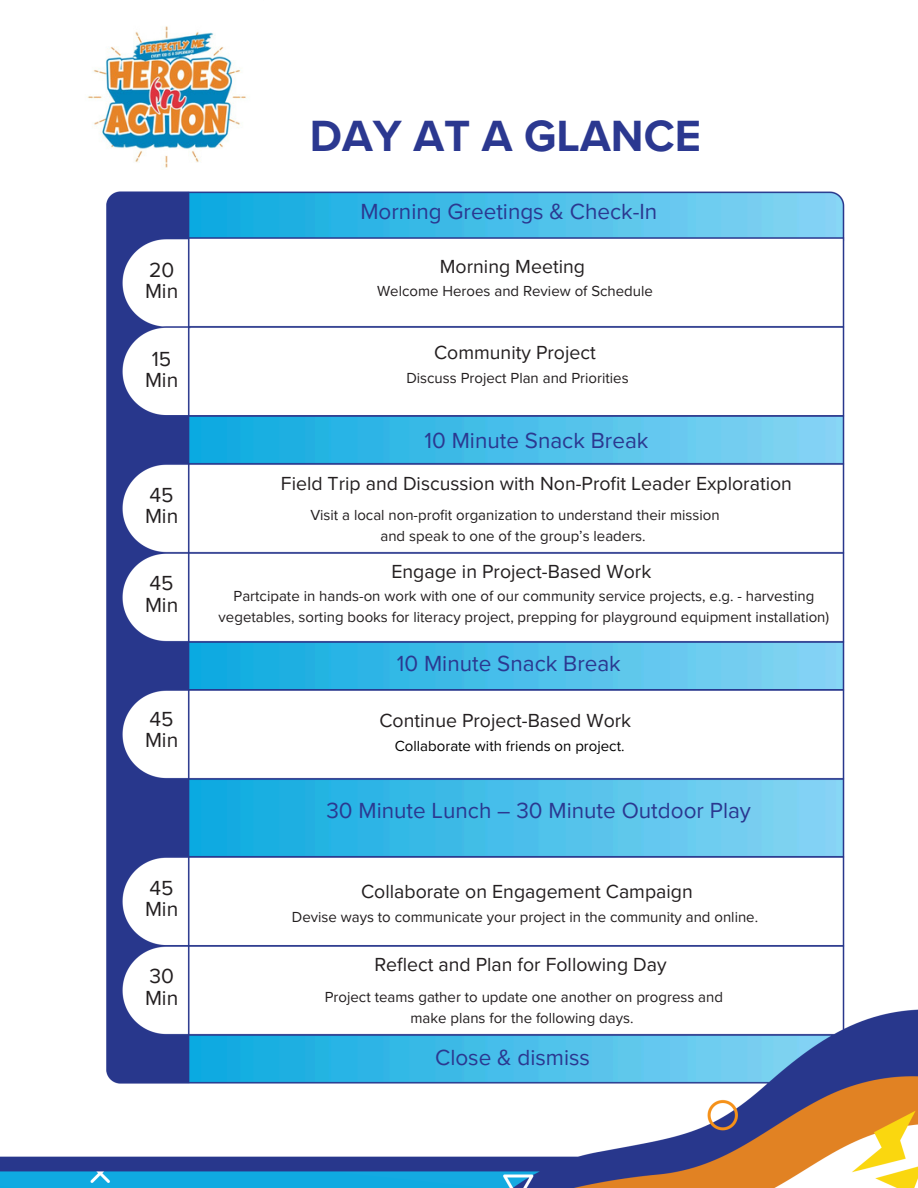
<style>
.page{position:relative;width:918px;height:1188px;background:#fff}
.page>*{position:absolute;margin:0;border:0;box-sizing:border-box;transform-origin:0 0}
.t1{font:700 45px "Proxima Nova";color:#2b3890}
.t2{font:22.5px "Proxima Nova";color:#2b3890}
.t3{font:21px/21.3px "Proxima Nova";color:#231f20}
.t4{font:19.5px "Proxima Nova";color:#231f20}
.t5{font:15px/21.3px "Proxima Nova";color:#231f20;text-align:center}
.t6{font:15px "Proxima Nova";color:#000}
</style>
<div class="page">
<img style="left:0;top:191px;width:918px;height:997px">
<div style="left:0;top:0;width:82px;height:265px;background:#fff"></div>
<img style="left:87px;top:26px;width:159px;height:142px">
<h2 class="t3" style="left:145px;top:260px;width:35px">20<br>Min</h2>
<p class="t3" style="left:145px;top:348px;width:35px;text-align:center">15<br>Min</p>
<p class="t3" style="left:145px;top:485px;width:35px">45<br>Min</p>
<h2 class="t3" style="left:145px;top:573px;width:35px">45<br>Min</h2>
<h2 class="t3" style="left:145px;top:709px;width:35px">45<br>Min</h2>
<h2 class="t3" style="left:145px;top:878px;width:35px">45<br>Min</h2>
<h3 class="t3" style="left:145px;top:966px;width:35px">30<br>Min</h3>
<p class="t1" style="left:310px;top:110px;width:393px">DAY AT A GLANCE</p>
<p class="t2" style="left:360px;top:198px;width:298px">Morning Greetings &amp; Check-In</p>
<p class="t4" style="left:440px;top:255px;width:147px">Morning Meeting</p>
<p class="t5" style="left:377px;top:281px;width:277px">Welcome Heroes and Review of Schedule</p>
<h3 class="t4" style="left:434px;top:341px;width:163px">Community Project</h3>
<p class="t5" style="left:406px;top:367px;width:224px">Discuss Project Plan and Priorities</p>
<h1 class="t2" style="left:425px;top:428px;width:225px">10 Minute Snack Break</h1>
<h2 class="t4" style="left:281px;top:473px;width:513px">Field Trip and Discussion with Non-Profit Leader Exploration</h2>
<p class="t5" style="left:310px;top:504px;width:411px">Visit a local non-profit organization to understand their mission and speak to one of the group’s leaders.</p>
<h2 class="t4" style="left:391px;top:560px;width:261px">Engage in Project-Based Work</h2>
<h2 class="t5" style="left:219px;top:586px;width:612px;line-height:20.2px">Partcipate in hands-on work with one of our community service projects, e.g. - harvesting vegetables, sorting books for literacy project, prepping for playground equipment installation)</h2>
<p class="t2" style="left:397px;top:650px;width:225px">10 Minute Snack Break</p>
<p class="t4" style="left:379px;top:709px;width:253px">Continue Project-Based Work</p>
<h3 class="t6" style="left:395px;top:737px;width:231px">Collaborate with friends on project.</h3>
<h2 class="t2" style="left:326px;top:798px;width:426px">30 Minute Lunch – 30 Minute Outdoor Play</h2>
<h2 class="t4" style="left:361px;top:880px;width:333px">Collaborate on Engagement Campaign</h2>
<h2 class="t5" style="left:292px;top:907px;width:468px">Devise ways to communicate your project in the community and online.</h2>
<h2 class="t4" style="left:374px;top:953px;width:294px">Reflect and Plan for Following Day</h2>
<p class="t5" style="left:325px;top:986px;width:400px">Project teams gather to update one another on progress and make plans for the following days.</p>
<p class="t2" style="left:435px;top:1044px;width:156px">Close &amp; dismiss</p>
</div>
